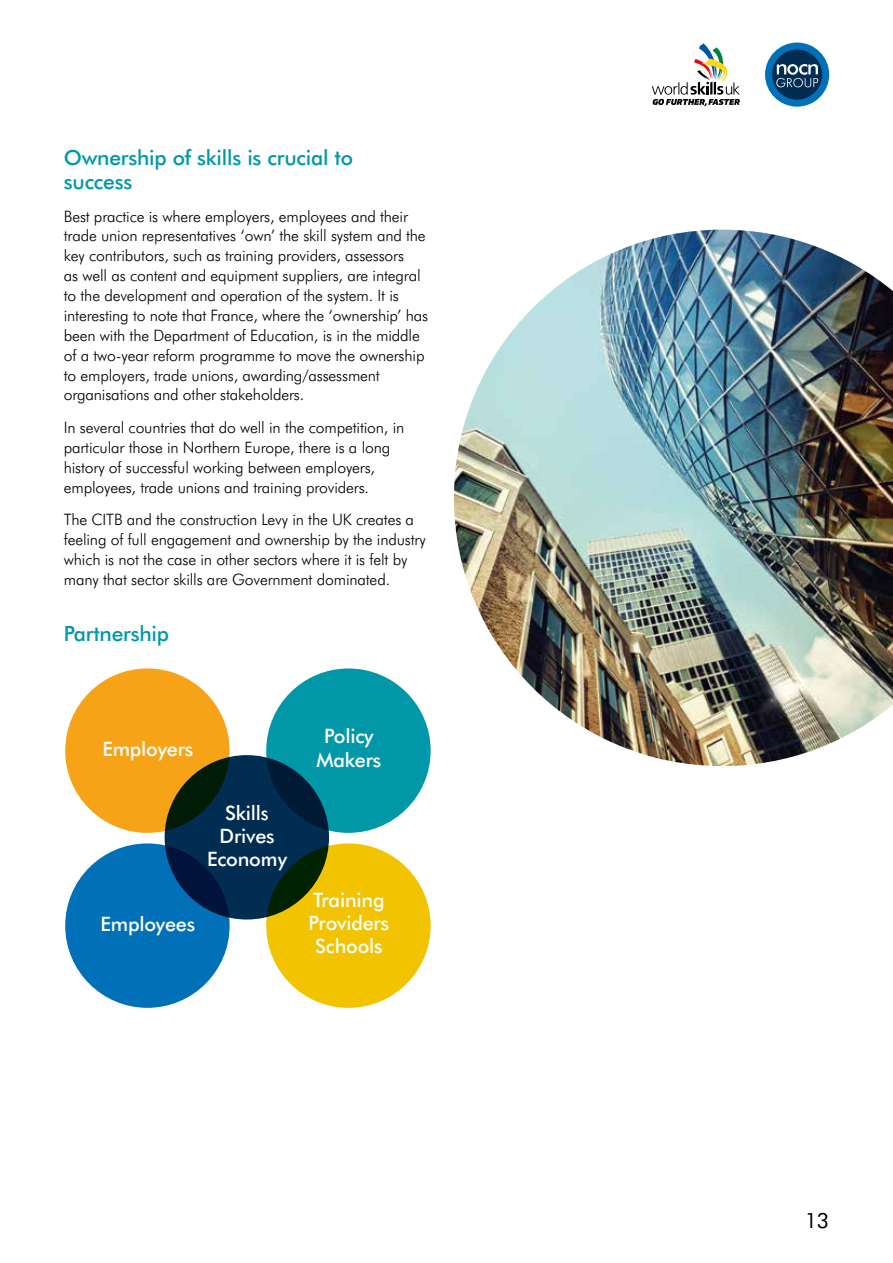
<style>
.page{position:relative;width:893px;height:1263px;background:#fff}
.page>*{position:absolute;margin:0;border:0;box-sizing:border-box;transform-origin:0 0}
.t1{font:500 21px/24px "Futura BT";letter-spacing:-.01em;color:#0098a9}
.t2{font:21px "Futura BT";color:#000}
.t3{font:500 19.95px/23.2px "Futura BT";letter-spacing:-.01em;color:#fff;text-align:center}
.t4{font:300 15.75px/20px "Futura BT";letter-spacing:-.01em;color:#000}
</style>
<div class="page">
<img style="left:454px;top:230px;width:439px;height:536px">
<div style="left:765px;top:43px;width:64px;height:64px;background:#0071b9;border-radius:50%"></div>
<div style="left:772px;top:50px;width:50px;height:50px;background:#002d51;border-radius:50%"></div>
<svg style="left:776px;top:64px;width:42px;height:23px"></svg>
<svg style="left:652px;top:43px;width:88px;height:63px"></svg>
<div style="left:165px;top:755px;width:164px;height:164px;background:#002d51;border-radius:50%"></div>
<div style="left:65px;top:668px;width:165px;height:165px;background:#f6a318;border-radius:50%"></div>
<div style="left:266px;top:668px;width:165px;height:165px;background:#0098a9;border-radius:50%"></div>
<div style="left:65px;top:843px;width:165px;height:165px;background:#0071b9;border-radius:50%"></div>
<div style="left:266px;top:843px;width:165px;height:165px;background:#f1c300;border-radius:50%"></div>
<h1 class="t1" style="left:64px;top:145px;width:291px">Ownership of skills is crucial to success</h1>
<p class="t4" style="left:64px;top:206px;width:366px">Best practice is where employers, employees and their trade union representatives ‘own’ the skill system and the key contributors, such as training providers, assessors<br>as well as content and equipment suppliers, are integral to the development and operation of the system. It is interesting to note that France, where the ‘ownership’ has been with the Department of Education, is in the middle of a two-year reform programme to move the ownership to employers, trade unions, awarding/assessment organisations and other stakeholders.</p>
<p class="t4" style="left:64px;top:417px;width:342px">In several countries that do well in the competition, in particular those in Northern Europe, there is a long history of successful working between employers, employees, trade unions and training providers.</p>
<p class="t4" style="left:64px;top:510px;width:363px">The CITB and the construction Levy in the UK creates a feeling of full engagement and ownership by the industry which is not the case in other sectors where it is felt by many that sector skills are Government dominated.</p>
<h1 class="t1" style="left:64px;top:621px;width:107px">Partnership</h1>
<p class="t3" style="left:102px;top:737px;width:93px">Employers</p>
<p class="t3" style="left:207px;top:801px;width:82px">Skills<br>Drives<br>Economy</p>
<p class="t3" style="left:100px;top:912px;width:96px">Employees</p>
<p class="t3" style="left:316px;top:724px;width:66px">Policy<br>Makers</p>
<p class="t3" style="left:309px;top:888px;width:82px">Training<br>Providers<br>Schools</p>
<h1 class="t2" style="left:805px;top:1208px;width:26px">13</h1>
</div>
